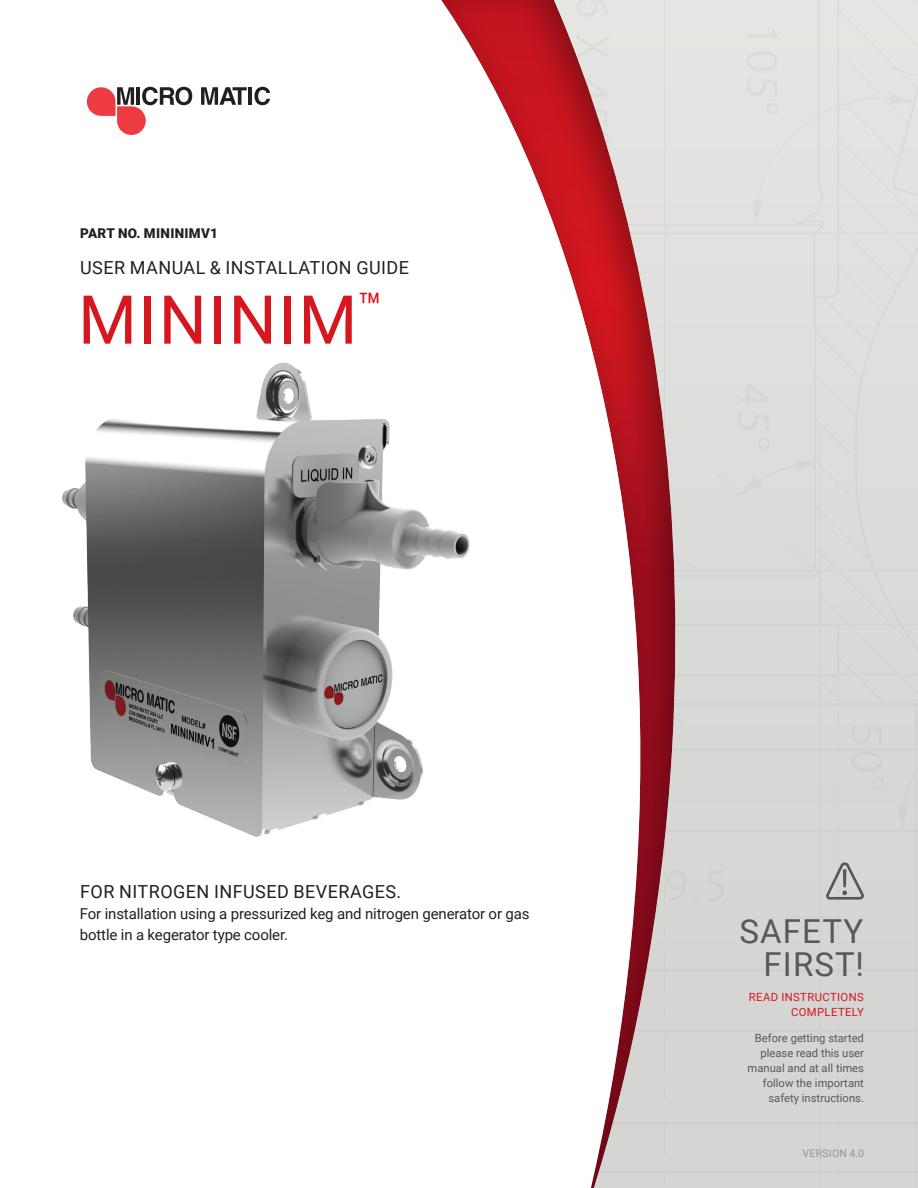
<style>
.page{position:relative;width:918px;height:1188px;background:#fff}
.page>*{position:absolute;margin:0;border:0;box-sizing:border-box;transform-origin:0 0}
.Headline__54_57pt{font:67.5px "Roboto";letter-spacing:.025em;color:#d7171f}
.Second_Heading{font:33px/33px "Roboto";letter-spacing:.035em;color:#57585a;text-align:right}
.Headline__54_57pt-2{font:18px "Roboto";letter-spacing:.025em;color:#231f20}
.Headline__54_57pt-3{font:15px/21px "Roboto";letter-spacing:-.01em;color:#231f20}
.Headline__54_57pt-4{font:900 13.5px "Roboto";letter-spacing:.025em;color:#231f20}
.Copy_Small{font:11.25px/15px "Roboto";color:#57585a;text-align:right}
.Fourth_Heading{font:11.25px/15px "Roboto";letter-spacing:.035em;color:#d7171f;text-align:right}
.t1{font:10.5px "Roboto";letter-spacing:.025em;color:#939598}
</style>
<div class="page">
<svg style="left:441px;top:0;width:277px;height:1188px"></svg>
<svg style="left:87px;top:87px;width:105px;height:48px"></svg>
<svg style="left:201px;top:87px;width:46px;height:18px"></svg>
<hr style="left:248px;top:87px;width:4px;height:18px;background:#231f20">
<svg style="left:254px;top:87px;width:16px;height:18px"></svg>
<svg style="left:823px;top:861px;width:43px;height:45px;background:#bdbdbd"></svg>
<img style="left:62px;top:359px;width:422px;height:489px">
<p class="Headline__54_57pt-4" style="left:80px;top:224px;width:139px">PART NO. MININIMV1</p>
<p class="Headline__54_57pt-2" style="left:80px;top:255px;width:330px">USER MANUAL &amp; INSTALLATION GUIDE</p>
<p class="Headline__54_57pt" style="left:78px;top:272px;width:306px">MININIM<sup>™</sup></p>
<p class="Headline__54_57pt-2" style="left:80px;top:879px;width:322px">FOR NITROGEN INFUSED BEVERAGES.</p>
<p class="Headline__54_57pt-3" style="left:80px;top:903px;width:451px">For installation using a pressurized keg and nitrogen generator or gas bottle in a kegerator type cooler.</p>
<p class="Second_Heading" style="left:739px;top:913px;width:126px">SAFETY<br>FIRST!</p>
<p class="Fourth_Heading" style="left:749px;top:989px;width:116px">READ INSTRUCTIONS<br>COMPLETELY</p>
<p class="Copy_Small" style="left:748px;top:1030px;width:118px">Before getting started please read this user manual and at all times follow the important safety instructions.</p>
<p class="t1" style="left:803px;top:1146px;width:63px">VERSION 4.0</p>
</div>
